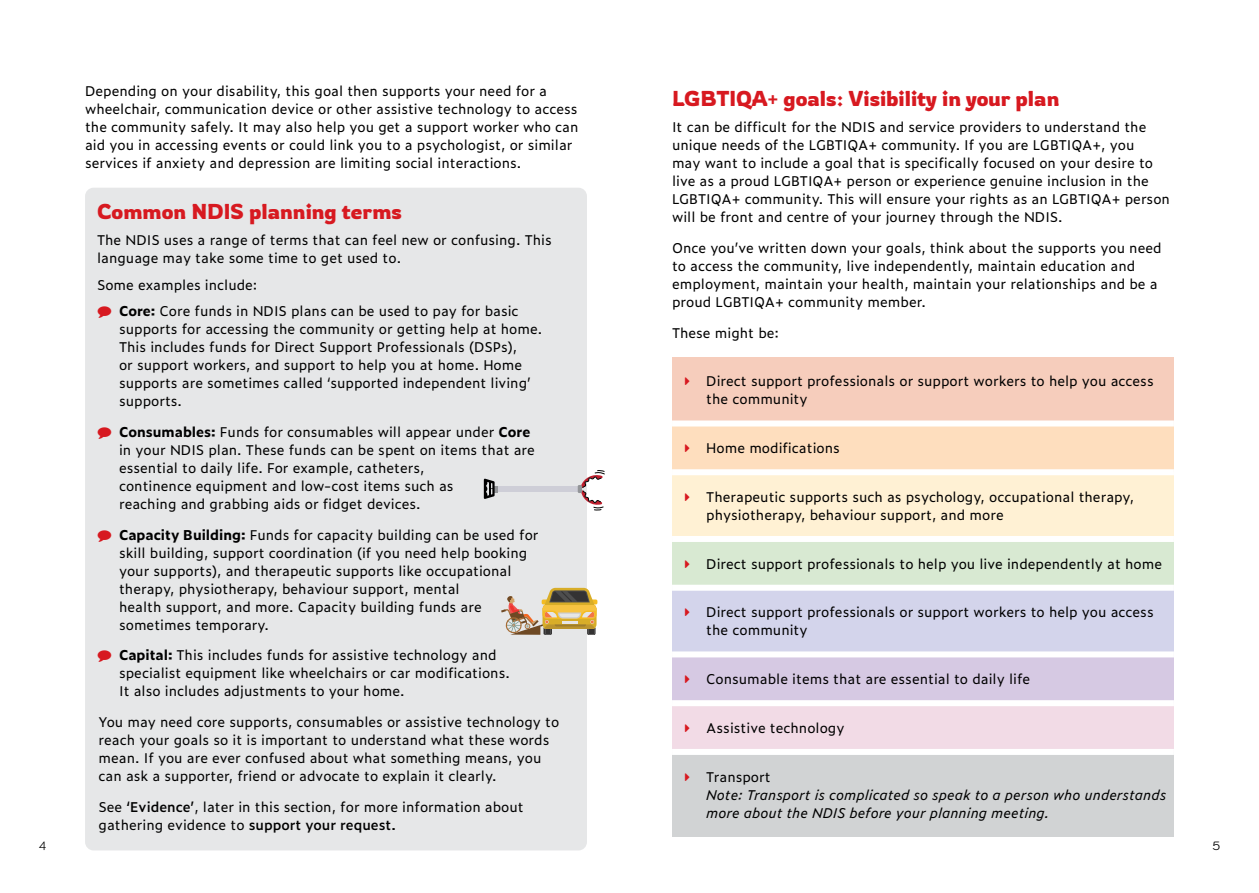
<style>
.page{position:relative;width:1259px;height:893px;background:#fff}
.page>*{position:absolute;margin:0;border:0;box-sizing:border-box;transform-origin:0 0}
.t1{font:21px "Rowdies";color:#d71920}
.t2{font:13.5px/18px "Zeitung Micro Pro";color:#000}
.t3{font:italic 13.5px/18px "Zeitung Micro Pro";color:#000}
.t4{font:300 12px "Kodchasan";color:#000}
.t5{font:12px "Kodchasan";color:#000}
.s1{font-weight:700}
.s2{font-weight:600}
</style>
<div class="page">
<div style="left:672px;top:357px;width:502px;height:66px;background:#f6cdbc"></div>
<div style="left:672px;top:423px;width:502px;height:49px;background:#fedebe"></div>
<div style="left:672px;top:472px;width:502px;height:67px;background:#fff1d4"></div>
<div style="left:672px;top:539px;width:502px;height:49px;background:#d8e9d2"></div>
<div style="left:672px;top:588px;width:502px;height:66px;background:#d3d4eb"></div>
<div style="left:672px;top:654px;width:502px;height:49px;background:#d6c9e3"></div>
<div style="left:672px;top:703px;width:502px;height:49px;background:#f2dbe6"></div>
<div style="left:672px;top:752px;width:502px;height:85px;background:#d1d3d4"></div>
<div style="left:672px;top:420px;width:502px;height:6px;background:#fff"></div>
<div style="left:672px;top:469px;width:502px;height:6px;background:#fff"></div>
<div style="left:672px;top:536px;width:502px;height:6px;background:#fff"></div>
<div style="left:672px;top:585px;width:502px;height:6px;background:#fff"></div>
<div style="left:672px;top:651px;width:502px;height:6px;background:#fff"></div>
<div style="left:672px;top:700px;width:502px;height:6px;background:#fff"></div>
<div style="left:672px;top:749px;width:502px;height:6px;background:#fff"></div>
<div style="left:85px;top:188px;width:502px;height:662px;background:#e6e7e8;border-radius:9px"></div>
<svg style="left:501px;top:588px;width:96px;height:47px"></svg>
<div style="left:494px;top:486px;width:87px;height:5px;background:#ceced7"></div>
<svg style="left:484px;top:479px;width:14px;height:20px"></svg>
<svg style="left:578px;top:470px;width:27px;height:40px"></svg>
<p class="t2" style="left:85px;top:81px;width:495px">Depending on your disability, this goal then supports your need for a wheelchair, communication device or other assistive technology to access the community safely. It may also help you get a support worker who can aid you in accessing events or could link you to a psychologist, or similar services if anxiety and depression are limiting social interactions.</p>
<h1 class="t1" style="left:97px;top:199px;width:306px">Common NDIS planning terms</h1>
<p class="t2" style="left:97px;top:230px;width:456px">The NDIS uses a range of terms that can feel new or confusing. This language may take some time to get used to.</p>
<p class="t2" style="left:119px;top:271px;width:401px;line-height:26.5px;text-indent:-22px">Some examples include:<br><span class="s1">Core:</span> Core funds in NDIS plans can be used to pay for basic</p>
<p class="t2" style="left:119px;top:319px;width:424px">supports for accessing the community or getting help at home.<br>This includes funds for Direct Support Professionals (DSPs),<br>or support workers, and support to help you at home. Home supports are sometimes called ‘supported independent living’ supports.</p>
<p class="t2" style="left:119px;top:422px;width:417px"><span class="s1">Consumables:</span> Funds for consumables will appear under <span class="s1">Core </span>in your NDIS plan. These funds can be spent on items that are essential to daily life. For example, catheters,<br>continence equipment and low-cost items such as<br>reaching and grabbing aids or fidget devices.</p>
<p class="t2" style="left:119px;top:525px;width:421px"><span class="s1">Capacity Building:</span> Funds for capacity building can be used for skill building, support coordination (if you need help booking your supports), and therapeutic supports like occupational therapy, physiotherapy, behaviour support, mental<br>health support, and more. Capacity building funds are sometimes temporary.</p>
<p class="t2" style="left:119px;top:646px;width:392px"><span class="s1">Capital:</span> This includes funds for assistive technology and specialist equipment like wheelchairs or car modifications.<br>It also includes adjustments to your home.</p>
<p class="t2" style="left:99px;top:712px;width:462px">You may need core supports, consumables or assistive technology to reach your goals so it is important to understand what these words mean. If you are ever confused about what something means, you can ask a supporter, friend or advocate to explain it clearly.</p>
<p class="t2" style="left:99px;top:797px;width:427px">See <span class="s2">‘Evidence’</span>, later in this section, for more information about gathering evidence to <span class="s2">support your request.</span></p>
<h1 class="t1" style="left:672px;top:86px;width:389px">LGBTIQA+ goals: Visibility in your plan</h1>
<p class="t2" style="left:672px;top:118px;width:499px">It can be difficult for the NDIS and service providers to understand the unique needs of the LGBTIQA+ community. If you are LGBTIQA+, you<br>may want to include a goal that is specifically focused on your desire to live as a proud LGBTIQA+ person or experience genuine inclusion in the LGBTIQA+ community. This will ensure your rights as an LGBTIQA+ person will be front and centre of your journey through the NDIS.</p>
<p class="t2" style="left:672px;top:239px;width:491px">Once you’ve written down your goals, think about the supports you need to access the community, live independently, maintain education and employment, maintain your health, maintain your relationships and be a proud LGBTIQA+ community member.</p>
<p class="t2" style="left:672px;top:323px;width:109px">These might be:</p>
<p class="t2" style="left:706px;top:372px;width:449px">Direct support professionals or support workers to help you access the community</p>
<p class="t2" style="left:706px;top:438px;width:135px">Home modifications</p>
<p class="t2" style="left:706px;top:487px;width:429px">Therapeutic supports such as psychology, occupational therapy, physiotherapy, behaviour support, and more</p>
<p class="t2" style="left:706px;top:554px;width:457px">Direct support professionals to help you live independently at home</p>
<p class="t2" style="left:706px;top:603px;width:449px">Direct support professionals or support workers to help you access the community</p>
<p class="t2" style="left:706px;top:669px;width:325px">Consumable items that are essential to daily life</p>
<p class="t2" style="left:706px;top:718px;width:140px">Assistive technology</p>
<p class="t2" style="left:706px;top:767px;width:66px">Transport</p>
<p class="t3" style="left:706px;top:785px;width:461px">Note: Transport is complicated so speak to a person who understands more about the NDIS before your planning meeting.</p>
<p class="t4" style="left:39px;top:836px;width:9px">4</p>
<p class="t5" style="left:1212px;top:839px;width:9px">5</p>
</div>
